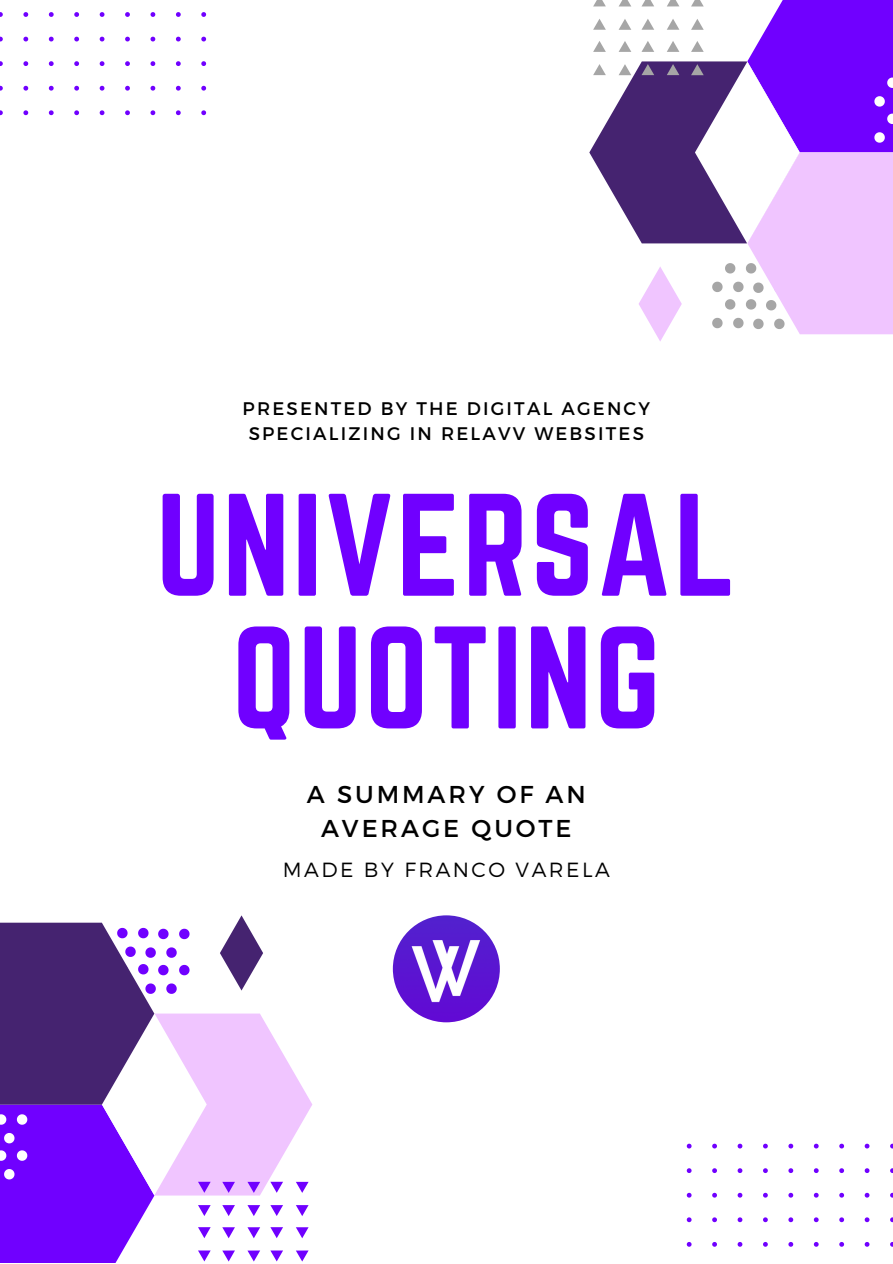
<style>
.page{position:relative;width:893px;height:1264px;background:#fff}
.page>*{position:absolute;margin:0;border:0;box-sizing:border-box;transform-origin:0 0}
.t1{font:127.35px/132.6px "Norwester";letter-spacing:.02em;color:#7000ff;text-align:center}
.t2{font:24.3px/33.9px "Montserrat";letter-spacing:.12em;color:#000;text-align:center}
.t3{font:300 20.55px "Montserrat";letter-spacing:.12em;color:#000}
.t4{font:18.15px/24.8px "Montserrat";letter-spacing:.12em;color:#000;text-align:center}
</style>
<div class="page">
<svg style="left:0;top:12px;width:206px;height:103px"></svg>
<svg style="left:686px;top:1143px;width:206px;height:104px"></svg>
<svg style="left:0;top:915px;width:312px;height:347px"></svg>
<svg style="left:589px;top:0;width:303px;height:341px"></svg>
<img style="left:393px;top:915px;width:107px;height:107px;border-radius:50%">
<p class="t4" style="left:242px;top:395px;width:409px">PRESENTED BY THE DIGITAL AGENCY<br>SPECIALIZING IN RELAVV WEBSITES</p>
<p class="t1" style="left:156px;top:478px;width:581px">UNIVERSAL<br>QUOTING</p>
<p class="t2" style="left:307px;top:776px;width:280px">A SUMMARY OF AN<br>AVERAGE QUOTE</p>
<p class="t3" style="left:283px;top:856px;width:328px">MADE BY FRANCO VARELA</p>
</div>
